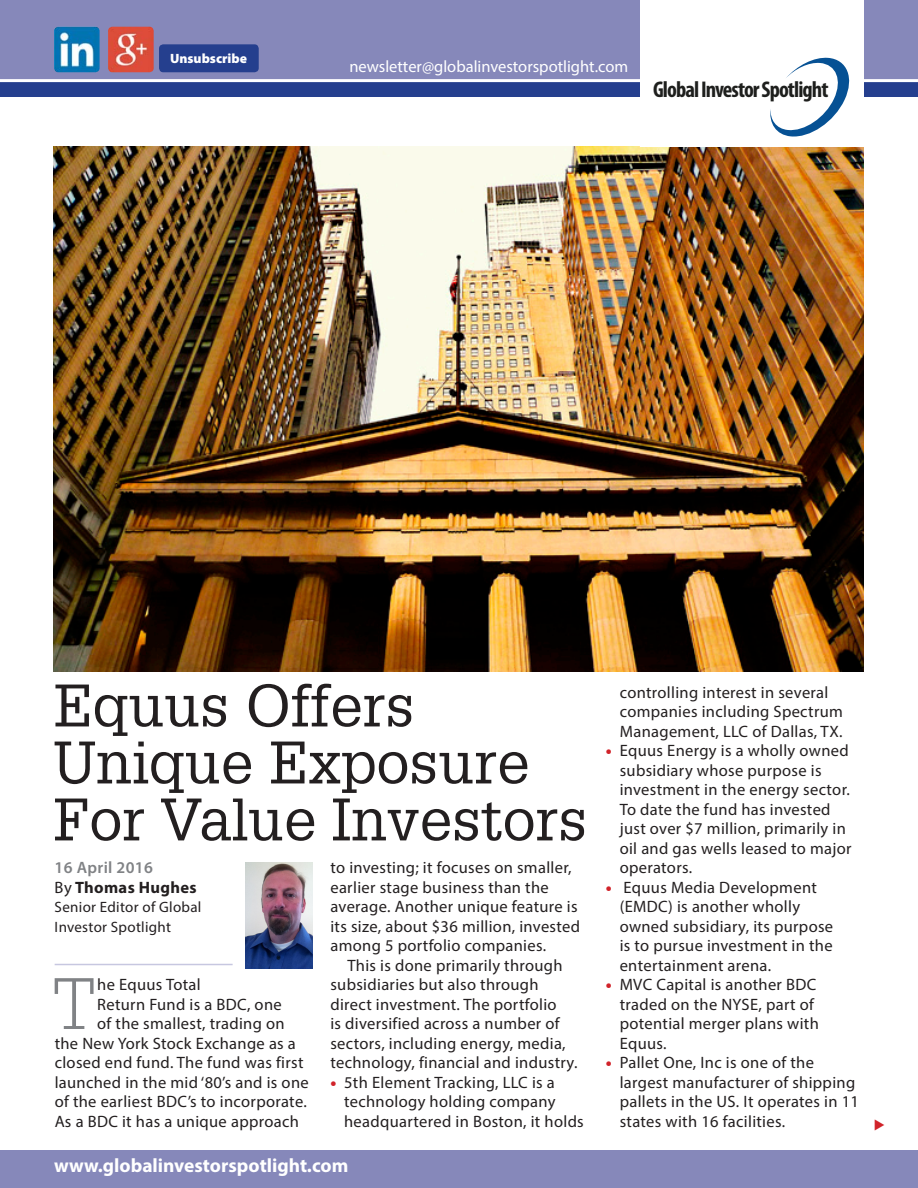
<style>
.page{position:relative;width:918px;height:1188px;background:#fff}
.page>*{position:absolute;margin:0;border:0;box-sizing:border-box;transform-origin:0 0}
.gis_body_1{font:300 70.95px "Glypha";color:#808285}
.GIS_head_black{font:58.5px/57px "Glypha";color:#231f20}
.t1{font:700 condensed 22.8px "Myriad Pro";letter-spacing:-.04em;color:#1e1f1d}
.t2{font:700 19.35px "Myriad Pro";color:#fff}
.gis_body_1-2{font:16.5px/19.5px "Myriad Pro";letter-spacing:.02em;color:#231f20}
.t3{font:16.5px "Myriad Pro";color:#fff}
.t4{font:700 16.5px "Myriad Pro";letter-spacing:.02em;color:#231f20}
.gis_date{font:600 16.5px "Myriad Pro";letter-spacing:.02em;color:#808285}
.t5{font:15px/19.5px "Myriad Pro";letter-spacing:.02em;color:#231f20}
.t6{font:900 13.5px "Myriad Pro";color:#fff}
.s1{font-weight:900;color:#d1232a}
.s2{font-weight:400}
</style>
<div class="page">
<div style="left:0;top:1150px;width:918px;height:38px;background:#8688ba"></div>
<hr style="left:55px;top:964px;width:178px;height:1px;background:#c7c7e0">
<img style="left:245px;top:862px;width:67px;height:106px">
<img style="left:54px;top:146px;width:810px;height:526px">
<div style="left:0;top:0;width:918px;height:97px;background:#253f8e"></div>
<div style="left:0;top:0;width:918px;height:82px;background:#8688ba"></div>
<div style="left:640px;top:0;width:224px;height:146px;background:#fff"></div>
<svg style="left:770px;top:58px;width:79px;height:79px"></svg>
<img style="left:54px;top:27px;width:46px;height:45px">
<img style="left:108px;top:27px;width:46px;height:45px">
<div style="left:159px;top:44px;width:100px;height:28px;background:#253f8e;border-radius:4px"></div>
<p class="t6" style="left:170px;top:50px;width:78px">Unsubscribe</p>
<p class="t3" style="left:349px;top:56px;width:280px">newsletter@globalinvestorspotlight.com</p>
<p class="t1" style="left:653px;top:75px;width:177px">Global Investor Spotlight</p>
<p class="GIS_head_black" style="left:54px;top:676px;width:535px">Equus Offers<br>Unique Exposure<br>For Value Investors</p>
<p class="gis_body_1-2" style="left:330px;top:857px;width:251px">to investing; it focuses on smaller, earlier stage business than the average. Another unique feature is its size, about $36 million, invested among 5 portfolio companies.</p>
<p class="gis_body_1-2" style="left:330px;top:955px;width:249px;text-indent:17px">This is done primarily through subsidiaries but also through direct investment. The portfolio<br>is diversified across a number of sectors, including energy, media, technology, financial and industry.</p>
<p class="gis_body_1-2" style="left:344px;top:1072px;width:241px;text-indent:-14px"><span class="s1">•</span> 5th Element Tracking, LLC is a technology holding company headquartered in Boston, it holds</p>
<p class="t2" style="left:54px;top:1153px;width:296px">www.globalinvestorspotlight.com</p>
<p class="gis_date" style="left:55px;top:857px;width:100px">16 April 2016</p>
<p class="t4" style="left:55px;top:876px;width:144px"><span class="s2">By</span> Thomas Hughes</p>
<p class="t5" style="left:55px;top:897px;width:148px">Senior Editor of Global<br>Investor Spotlight</p>
<p class="gis_body_1" style="left:52px;top:964px;width:45px">T</p>
<p class="gis_body_1-2" style="left:97px;top:974px;width:105px">he Equus Total</p>
<p class="gis_body_1-2" style="left:97px;top:994px;width:186px">Return Fund is a BDC, one</p>
<p class="gis_body_1-2" style="left:97px;top:1013px;width:189px">of the smallest, trading on</p>
<p class="gis_body_1-2" style="left:55px;top:1033px;width:243px">the New York Stock Exchange as a</p>
<p class="gis_body_1-2" style="left:55px;top:1052px;width:250px">closed end fund. The fund was first</p>
<p class="gis_body_1-2" style="left:55px;top:1072px;width:256px">launched in the mid ‘80’s and is one</p>
<p class="gis_body_1-2" style="left:55px;top:1091px;width:254px">of the earliest BDC’s to incorporate.</p>
<p class="gis_body_1-2" style="left:55px;top:1111px;width:246px">As a BDC it has a unique approach</p>
<p class="gis_body_1-2" style="left:620px;top:682px;width:225px">controlling interest in several companies including Spectrum<br>Management, LLC of Dallas, TX.</p>
<p class="gis_body_1-2" style="left:620px;top:740px;width:233px;text-indent:-14px"><span class="s1">•</span> Equus Energy is a wholly owned subsidiary whose purpose is investment in the energy sector.<br>To date the fund has invested just over $7 million, primarily in oil and gas wells leased to major operators.</p>
<p class="gis_body_1-2" style="left:620px;top:877px;width:215px;text-indent:-14px"><span class="s1">•</span> Equus Media Development (EMDC) is another wholly owned subsidiary, its purpose is to pursue investment in the entertainment arena.</p>
<p class="gis_body_1-2" style="left:620px;top:974px;width:201px;text-indent:-14px"><span class="s1">•</span> MVC Capital is another BDC traded on the NYSE, part of potential merger plans with<br>Equus.</p>
<p class="gis_body_1-2" style="left:620px;top:1052px;width:241px;text-indent:-14px"><span class="s1">•</span> Pallet One, Inc is one of the largest manufacturer of shipping pallets in the US. It operates in 11 states with 16 facilities.</p>
</div>
